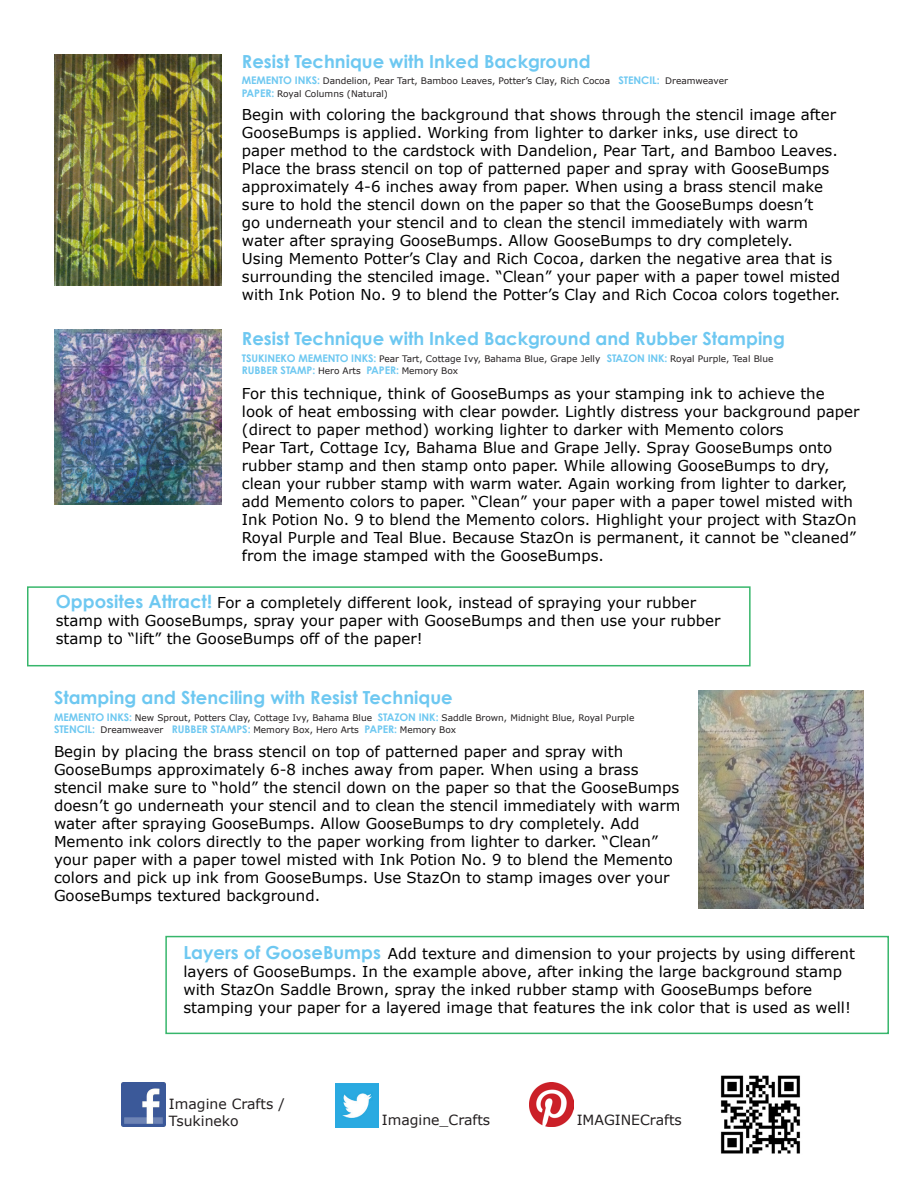
<style>
.page{position:relative;width:918px;height:1188px;background:#fff}
.page>*{position:absolute;margin:0;border:0;box-sizing:border-box;transform-origin:0 0}
.t1{font:700 18px "Century Gothic";color:#6ec8f1}
.t2{font:15px/18px "Verdana";color:#000}
.t3{font:14.1px/16.8px "Verdana";color:#231f20}
.t4{font:700 10.5px "Century Gothic";letter-spacing:-.01em;color:#6ec8f1}
.t5{font:9px/12.6px "Verdana";color:#231f20}
.s1{font-family:"Century Gothic";font-weight:700;font-size:10.5px;color:#6ec8f1}
.s2{font-family:"Verdana";font-weight:400;font-size:9px;color:#231f20}
.s3{font-family:"Century Gothic";font-weight:700;font-size:18px;color:#6ec8f1}
</style>
<div class="page">
<img style="left:54px;top:54px;width:167px;height:231px">
<img style="left:698px;top:691px;width:166px;height:218px">
<img style="left:54px;top:330px;width:167px;height:174px">
<div style="left:27px;top:586px;width:724px;height:80px;border:2px solid #37b66b"></div>
<div style="left:165px;top:936px;width:724px;height:98px;border:2px solid #37b66b"></div>
<img style="left:720px;top:1075px;width:80px;height:79px">
<img style="left:121px;top:1083px;width:44px;height:44px">
<svg style="left:341px;top:1127px;width:32px;height:1px"></svg>
<img style="left:529px;top:1082px;width:45px;height:44px">
<img style="left:335px;top:1084px;width:44px;height:43px">
<p class="t1" style="left:242px;top:50px;width:350px">Resist Technique with Inked Background</p>
<p class="t5" style="left:242px;top:75px;width:488px"><span class="s1">MEMENTO INKS:</span> Dandelion, Pear Tart, Bamboo Leaves, Potter’s Clay, Rich Cocoa <span class="s1">STENCIL:</span> Dreamweaver<br><span class="s1">PAPER:</span> Royal Columns (Natural)</p>
<p class="t2" style="left:242px;top:106px;width:600px">Begin with coloring the background that shows through the stencil image after GooseBumps is applied. Working from lighter to darker inks, use direct to paper method to the cardstock with Dandelion, Pear Tart, and Bamboo Leaves.<br>Place the brass stencil on top of patterned paper and spray with GooseBumps approximately 4-6 inches away from paper. When using a brass stencil make sure to hold the stencil down on the paper so that the GooseBumps doesn’t<br>go underneath your stencil and to clean the stencil immediately with warm water after spraying GooseBumps. Allow GooseBumps to dry completely.<br>Using Memento Potter’s Clay and Rich Cocoa, darken the negative area that is surrounding the stenciled image. “Clean” your paper with a paper towel misted with Ink Potion No. 9 to blend the Potter’s Clay and Rich Cocoa colors together.</p>
<p class="t1" style="left:242px;top:327px;width:545px">Resist Technique with Inked Background and Rubber Stamping</p>
<p class="t5" style="left:242px;top:352px;width:533px"><span class="s1">TSUKINEKO MEMENTO INKS:</span> Pear Tart, Cottage Ivy, Bahama Blue, Grape Jelly <span class="s1">STAZON INK:</span> Royal Purple, Teal Blue</p>
<p class="t4" style="left:242px;top:364px;width:218px">RUBBER STAMP: <span class="s2">Hero Arts</span> PAPER: <span class="s2">Memory Box</span></p>
<p class="t2" style="left:242px;top:385px;width:619px">For this technique, think of GooseBumps as your stamping ink to achieve the look of heat embossing with clear powder. Lightly distress your background paper (direct to paper method) working lighter to darker with Memento colors</p>
<p class="t2" style="left:242px;top:439px;width:616px">Pear Tart, Cottage Icy, Bahama Blue and Grape Jelly. Spray GooseBumps onto rubber stamp and then stamp onto paper. While allowing GooseBumps to dry, clean your rubber stamp with warm water. Again working from lighter to darker, add Memento colors to paper. “Clean” your paper with a paper towel misted with Ink Potion No. 9 to blend the Memento colors. Highlight your project with StazOn Royal Purple and Teal Blue. Because StazOn is permanent, it cannot be “cleaned” from the image stamped with the GooseBumps.</p>
<p class="t2" style="left:56px;top:594px;width:666px"><span class="s3">Opposites Attract!</span> For a completely different look, instead of spraying your rubber stamp with GooseBumps, spray your paper with GooseBumps and then use your rubber stamp to “lift” the GooseBumps off of the paper!</p>
<p class="t1" style="left:54px;top:686px;width:400px">Stamping and Stenciling with Resist Technique</p>
<p class="t5" style="left:54px;top:711px;width:582px"><span class="s1">MEMENTO INKS:</span> New Sprout, Potters Clay, Cottage Ivy, Bahama Blue <span class="s1">STAZON INK:</span> Saddle Brown, Midnight Blue, Royal Purple<br><span class="s1">STENCIL:</span> Dreamweaver <span class="s1">RUBBER STAMPS:</span> Memory Box, Hero Arts <span class="s1">PAPER:</span> Memory Box</p>
<p class="t2" style="left:54px;top:743px;width:628px">Begin by placing the brass stencil on top of patterned paper and spray with GooseBumps approximately 6-8 inches away from paper. When using a brass stencil make sure to “hold” the stencil down on the paper so that the GooseBumps doesn’t go underneath your stencil and to clean the stencil immediately with warm water after spraying GooseBumps. Allow GooseBumps to dry completely. Add Memento ink colors directly to the paper working from lighter to darker. “Clean” your paper with a paper towel misted with Ink Potion No. 9 to blend the Memento colors and pick up ink from GooseBumps. Use StazOn to stamp images over your GooseBumps textured background.</p>
<p class="t2" style="left:183px;top:945px;width:673px"><span class="s3">Layers of GooseBumps</span> Add texture and dimension to your projects by using different layers of GooseBumps. In the example above, after inking the large background stamp with StazOn Saddle Brown, spray the inked rubber stamp with GooseBumps before stamping your paper for a layered image that features the ink color that is used as well!</p>
<p class="t3" style="left:169px;top:1096px;width:117px">Imagine Crafts /<br>Tsukineko</p>
<p class="t3" style="left:382px;top:1112px;width:110px">Imagine_Crafts</p>
<p class="t3" style="left:577px;top:1112px;width:107px">IMAGINECrafts</p>
</div>
